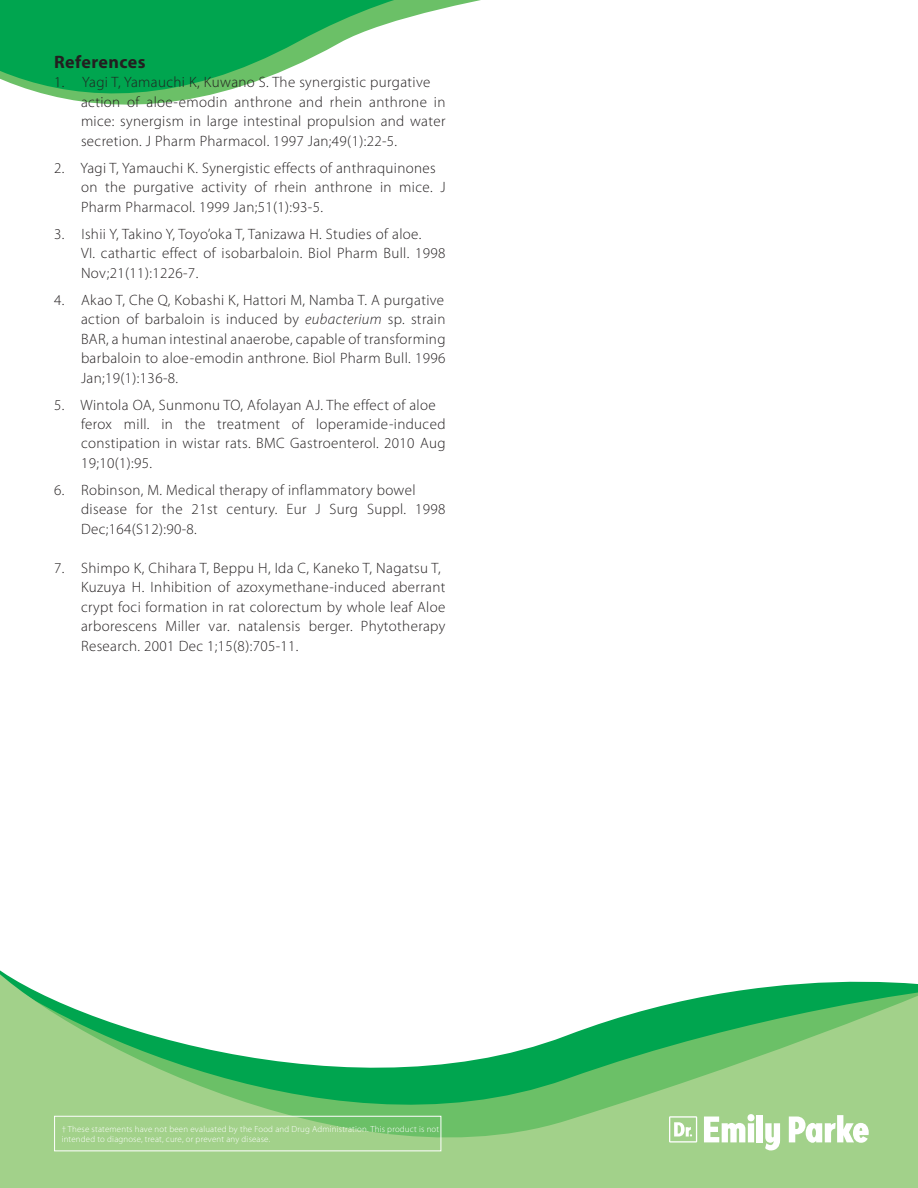
<style>
.page{position:relative;width:918px;height:1188px;background:#fff}
.page>*{position:absolute;margin:0;border:0;box-sizing:border-box;transform-origin:0 0}
.t1{font:700 18px "Myriad Pro";letter-spacing:.025em;color:#231f20}
.t2{font:300 15px/19.5px "Myriad Pro";letter-spacing:.025em;color:#231f20}
.t3{font:300 8.85px/10.6px "Myriad Pro";letter-spacing:.02em;color:#fff}
.s1{font-style:italic}
</style>
<div class="page">
<svg style="left:0;top:970px;width:918px;height:218px;fill:#a2d18a"></svg>
<svg style="left:0;top:0;width:443px;height:105px;fill:#00a54f"></svg>
<svg style="left:704px;top:1114px;width:51px;height:28px"></svg>
<div style="left:757px;top:1115px;width:6px;height:27px;background:#fff"></div>
<svg style="left:765px;top:1123px;width:15px;height:27px"></svg>
<svg style="left:789px;top:1115px;width:80px;height:28px"></svg>
<svg style="left:669px;top:1116px;width:28px;height:27px"></svg>
<div style="left:54px;top:1116px;width:387px;height:35px;border:1px solid #fff"></div>
<p class="t1" style="left:54px;top:50px;width:93px">References</p>
<p class="t2" style="left:81px;top:72px;width:366px;text-indent:-27px">1. Yagi T, Yamauchi K, Kuwano S. The synergistic purgative action of aloe-emodin anthrone and rhein anthrone in mice: synergism in large intestinal propulsion and water secretion. J Pharm Pharmacol. 1997 Jan;49(1):22-5.</p>
<p class="t2" style="left:81px;top:158px;width:366px;text-indent:-27px">2. Yagi T, Yamauchi K. Synergistic effects of anthraquinones on the purgative activity of rhein anthrone in mice. J<br>Pharm Pharmacol. 1999 Jan;51(1):93-5.</p>
<p class="t2" style="left:81px;top:224px;width:366px;text-indent:-27px">3. Ishii Y, Takino Y, Toyo’oka T, Tanizawa H. Studies of aloe.<br>VI. cathartic effect of isobarbaloin. Biol Pharm Bull. 1998<br>Nov;21(11):1226-7.</p>
<p class="t2" style="left:81px;top:290px;width:366px;text-align:justify;text-indent:-27px">4. Akao T, Che Q, Kobashi K, Hattori M, Namba T. A purgative action of barbaloin is induced by <span class="s1">eubacterium</span> sp. strain BAR, a human intestinal anaerobe, capable of transforming barbaloin to aloe-emodin anthrone. Biol Pharm Bull. 1996<br>Jan;19(1):136-8.</p>
<p class="t2" style="left:81px;top:395px;width:366px;text-indent:-27px">5. Wintola OA, Sunmonu TO, Afolayan AJ. The effect of aloe ferox mill. in the treatment of loperamide-induced constipation in wistar rats. BMC Gastroenterol. 2010 Aug 19;10(1):95.</p>
<p class="t2" style="left:81px;top:480px;width:366px;text-indent:-27px">6. Robinson, M. Medical therapy of inflammatory bowel disease for the 21st century. Eur J Surg Suppl. 1998<br>Dec;164(S12):90-8.</p>
<p class="t2" style="left:81px;top:558px;width:366px;text-indent:-27px">7. Shimpo K, Chihara T, Beppu H, Ida C, Kaneko T, Nagatsu T, Kuzuya H. Inhibition of azoxymethane-induced aberrant crypt foci formation in rat colorectum by whole leaf Aloe arborescens Miller var. natalensis berger. Phytotherapy Research. 2001 Dec 1;15(8):705-11.</p>
<p class="t3" style="left:62px;top:1123px;width:379px">† These statements have not been evaluated by the Food and Drug Administration. This product is not intended to diagnose, treat, cure, or prevent any disease.</p>
</div>
